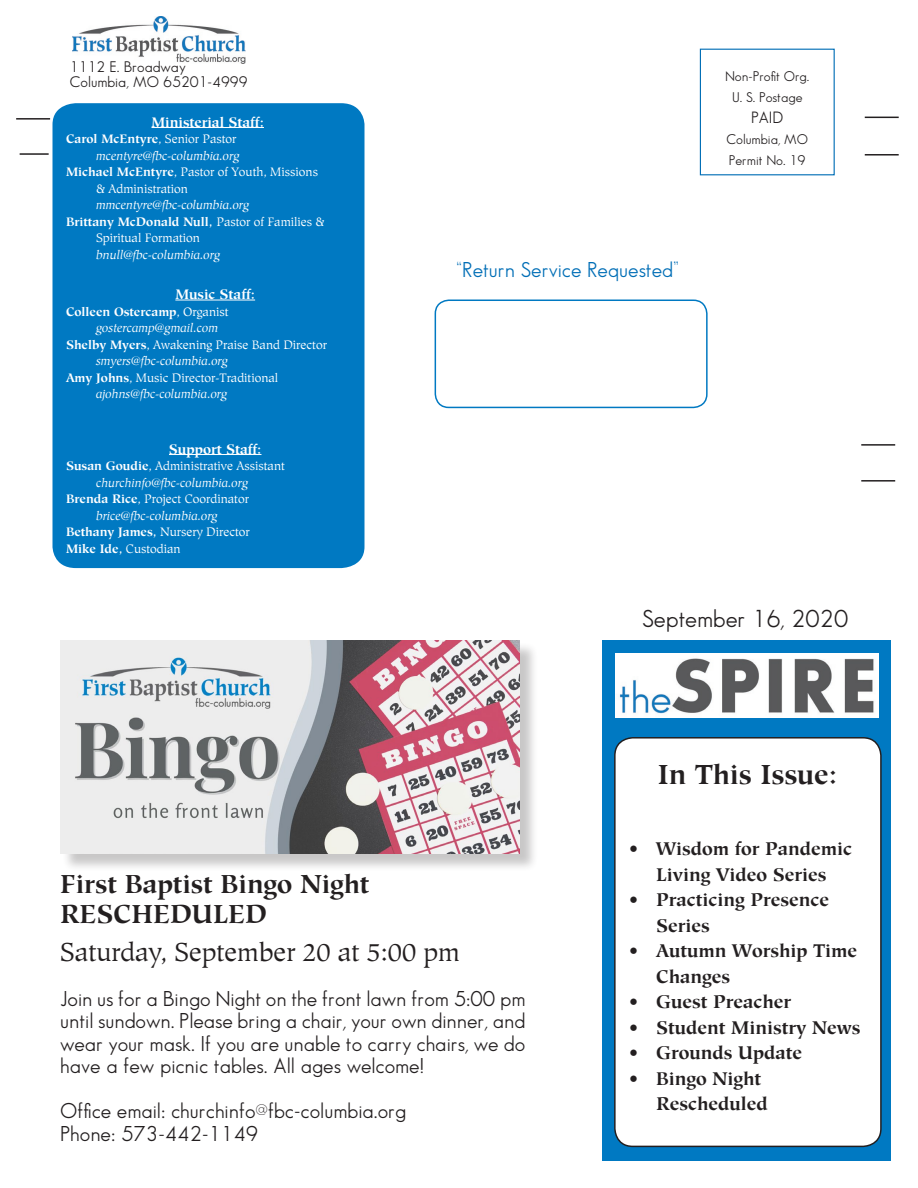
<style>
.page{position:relative;width:918px;height:1188px;background:#fff}
.page>*{position:absolute;margin:0;border:0;box-sizing:border-box;transform-origin:0 0}
.t1{font:700 27px "Glossary S Si";color:#231f20}
.t2{font:700 25.5px/30.6px "Glossary S Si";color:#231f20}
.t3{font:25.5px "Glossary S Si";color:#231f20}
.t4{font:24px "Sans Serif Book FLF";color:#231f20}
.t5{font:21px/22.5px "Sans Serif Book FLF";color:#231f20;text-align:justify}
.t6{font:21px "Sans Serif Book FLF";color:#006eb6}
.t7{font:700 18px/25.5px "Glossary S Si";color:#231f20}
.t8{font:16.05px "Sans Serif Book FLF";color:#231f20}
.t9{font:15px/15px "Sans Serif Book FLF";color:#231f20}
.t10{font:13.65px/21px "Sans Serif Book FLF";color:#231f20;text-align:center}
.t11{font:700 13.5px "Glossary S Si";color:#fff}
.t12{font:12px "Glossary S Si";color:#fff}
.t13{font:italic 12px "Glossary S Si";color:#fff}
.t14{font:700 12px "Glossary S Si";color:#fff}
.s1{font-weight:400}
.s2{font-weight:700}
</style>
<div class="page">
<div style="left:700px;top:49px;width:135px;height:126px;border:1px solid #006eb6"></div>
<div style="left:435px;top:300px;width:273px;height:108px;border:2px solid #0079c2;border-radius:13px"></div>
<hr style="left:16px;top:118px;width:34px;height:2px;background:#231f20">
<hr style="left:20px;top:153px;width:29px;height:2px;background:#231f20">
<hr style="left:865px;top:117px;width:34px;height:1px;background:#231f20">
<hr style="left:865px;top:154px;width:34px;height:2px;background:#231f20">
<hr style="left:861px;top:444px;width:34px;height:2px;background:#231f20">
<hr style="left:861px;top:480px;width:34px;height:2px;background:#231f20">
<div style="left:53px;top:103px;width:312px;height:465px;background:#0079c2;border-radius:22px"></div>
<hr style="left:152px;top:127px;width:112px;height:1px;background:#fff">
<hr style="left:175px;top:300px;width:80px;height:1px;background:#fff">
<hr style="left:169px;top:454px;width:93px;height:1px;background:#fff">
<img style="left:73px;top:17px;width:172px;height:47px">
<div style="left:603px;top:640px;width:288px;height:521px;background:#0079c2"></div>
<div style="left:615px;top:738px;width:266px;height:408px;background:#fff;border-radius:18px"></div>
<div style="left:614px;top:737px;width:268px;height:410px;border:2px solid #231f20;border-radius:18px"></div>
<img style="left:616px;top:653px;width:262px;height:64px">
<div style="left:62px;top:642px;width:476px;height:230px;background:#231f20;opacity:.25"></div>
<img style="left:60px;top:640px;width:459px;height:213px">
<p class="t9" style="left:70px;top:59px;width:179px">1112 E. Broadway<br>Columbia, MO 65201-4999</p>
<p class="t11" style="left:152px;top:114px;width:114px">Ministerial Staff:</p>
<p class="t14" style="left:66px;top:132px;width:172px">Carol McEntyre<span class="s1">, Senior Pastor</span></p>
<p class="t13" style="left:96px;top:149px;width:145px">mcentyre@fbc-columbia.org</p>
<p class="t12" style="left:66px;top:165px;width:254px"><span class="s2">Michael McEntyre</span>, Pastor of Youth, Missions</p>
<p class="t12" style="left:96px;top:182px;width:94px">&amp; Administration</p>
<p class="t13" style="left:96px;top:198px;width:155px">mmcentyre@fbc-columbia.org</p>
<p class="t14" style="left:66px;top:214px;width:260px">Brittany McDonald Null, <span class="s1">Pastor of Families &amp;</span></p>
<p class="t12" style="left:96px;top:231px;width:106px">Spiritual Formation</p>
<p class="t13" style="left:96px;top:248px;width:126px">bnull@fbc-columbia.org</p>
<p class="t11" style="left:175px;top:286px;width:81px">Music Staff:</p>
<p class="t14" style="left:66px;top:304px;width:164px">Colleen Ostercamp<span class="s1">, Organist</span></p>
<p class="t13" style="left:96px;top:321px;width:124px">gostercamp@gmail.com</p>
<p class="t12" style="left:66px;top:338px;width:262px"><span class="s2">Shelby Myers</span>, Awakening Praise Band Director</p>
<p class="t13" style="left:96px;top:354px;width:134px">smyers@fbc-columbia.org</p>
<p class="t12" style="left:66px;top:371px;width:214px"><span class="s2">Amy Johns</span>, Music Director-Traditional</p>
<p class="t13" style="left:96px;top:387px;width:133px">ajohns@fbc-columbia.org</p>
<p class="t11" style="left:169px;top:441px;width:94px">Support Staff:</p>
<p class="t12" style="left:66px;top:459px;width:220px"><span class="s2">Susan Goudie</span>, Administrative Assistant</p>
<p class="t13" style="left:96px;top:476px;width:154px">churchinfo@fbc-columbia.org</p>
<p class="t12" style="left:66px;top:492px;width:184px"><span class="s2">Brenda Rice</span>, Project Coordinator</p>
<p class="t13" style="left:96px;top:509px;width:123px">brice@fbc-columbia.org</p>
<p class="t12" style="left:66px;top:525px;width:185px"><span class="s2">Bethany James,</span> Nursery Director</p>
<p class="t12" style="left:66px;top:542px;width:116px"><span class="s2">Mike Ide,</span> Custodian</p>
<h3 class="t6" style="left:456px;top:258px;width:224px">“Return Service Requested”</h3>
<p class="t10" style="left:725px;top:66px;width:86px">Non-Profit Org.<br>U. S. Postage</p>
<h3 class="t8" style="left:751px;top:108px;width:34px">PAID</h3>
<p class="t10" style="left:727px;top:129px;width:83px;text-align:left">Columbia, MO<br>Permit No. 19</p>
<h3 class="t4" style="left:642px;top:605px;width:208px">September 16, 2020</h3>
<h1 class="t1" style="left:658px;top:758px;width:181px">In This Issue:</h1>
<h2 class="t2" style="left:60px;top:868px;width:311px">First Baptist Bingo Night<br>RESCHEDULED</h2>
<h2 class="t3" style="left:60px;top:936px;width:401px">Saturday, September 20 at 5:00 pm</h2>
<h3 class="t5" style="left:60px;top:987px;width:467px">Join us for a Bingo Night on the front lawn from 5:00 pm until sundown. Please bring a chair, your own dinner, and wear your mask. If you are unable to carry chairs, we do have a few picnic tables. All ages welcome!</h3>
<h3 class="t5" style="left:60px;top:1099px;width:348px">Office email: churchinfo@fbc-columbia.org<br>Phone: 573-442-1149</h3>
<h3 class="t7" style="left:629px;top:836px;width:225px;text-align:center">• Wisdom for Pandemic<br>Living Video Series</h3>
<h3 class="t7" style="left:656px;top:887px;width:174px;text-indent:-27px">• Practicing Presence<br>Series</h3>
<h3 class="t7" style="left:656px;top:938px;width:202px;text-indent:-27px">• Autumn Worship Time<br>Changes</h3>
<h3 class="t7" style="left:629px;top:989px;width:163px">• Guest Preacher</h3>
<h3 class="t7" style="left:629px;top:1015px;width:233px">• Student Ministry News</h3>
<h3 class="t7" style="left:629px;top:1040px;width:174px">• Grounds Update</h3>
<h3 class="t7" style="left:656px;top:1066px;width:113px;text-indent:-27px">• Bingo Night<br>Rescheduled</h3>
</div>
